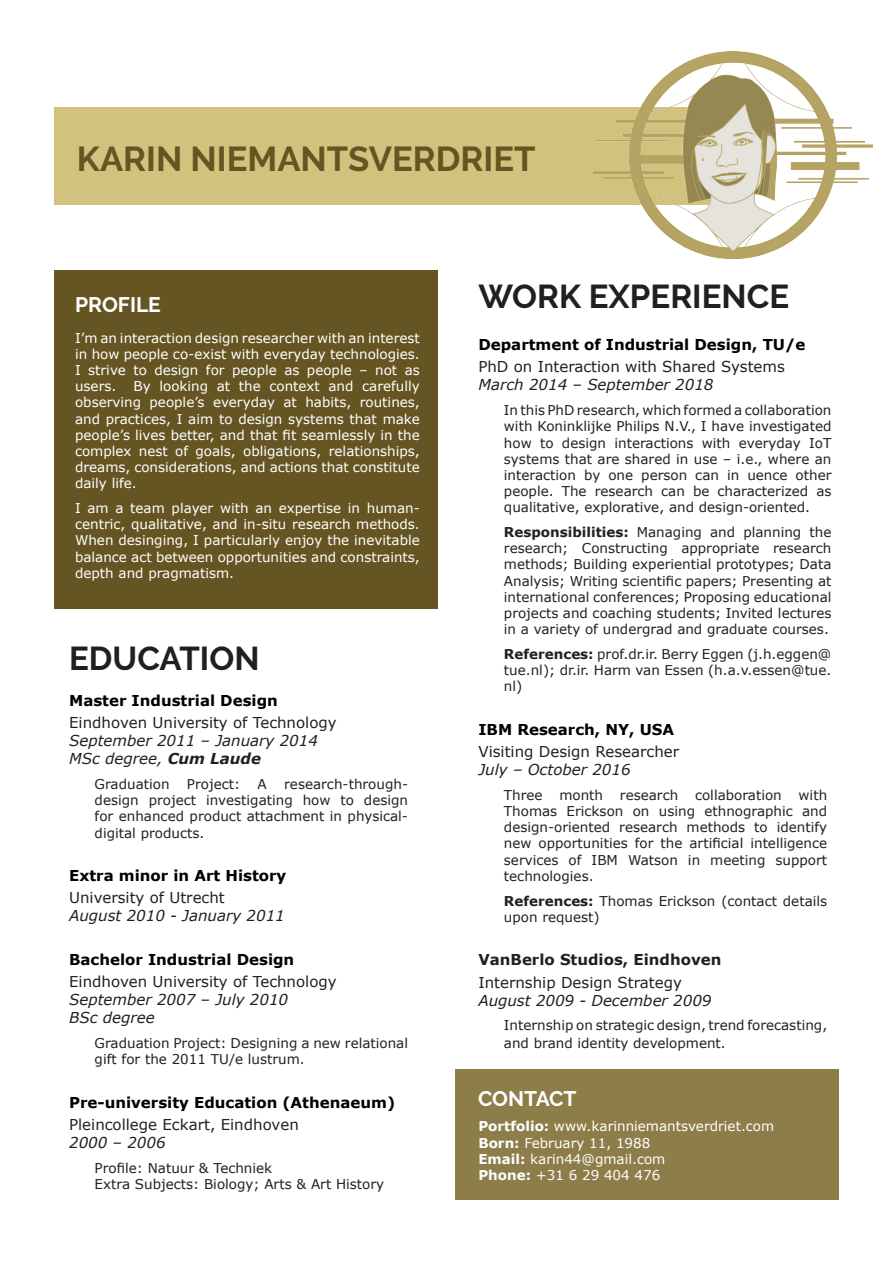
<style>
.page{position:relative;width:893px;height:1263px;background:#fff}
.page>*{position:absolute;margin:0;border:0;box-sizing:border-box;transform-origin:0 0}
.t1{font:700 34.5px "Raleway";color:#645522}
.t2{font:700 33px "Raleway";color:#231f20}
.t3{font:700 21px "Raleway";color:#fff}
.t4{font:15px "Verdana";color:#231f20}
.t5{font:italic 15px/18px "Verdana";color:#231f20}
.t6{font:700 15px "Verdana";color:#000}
.t7{font:700 15px "Verdana";color:#231f20}
.t8{font:13.5px/16.2px "Verdana";color:#231f20;text-align:justify}
.t9{font:13.5px/16.2px "Verdana";color:#fff;text-align:justify}
.s1{font-weight:700}
.s2{font-weight:700;font-size:15px;color:#fff}
</style>
<div class="page">
<div style="left:54px;top:270px;width:384px;height:339px;background:#645522"></div>
<div style="left:456px;top:1069px;width:383px;height:130px;background:#8c7d49"></div>
<div style="left:54px;top:107px;width:682px;height:98px;background:#d2c27d"></div>
<img style="left:594px;top:51px;width:279px;height:207px">
<h1 class="t1" style="left:77px;top:139px;width:460px">KARIN NIEMANTSVERDRIET</h1>
<h3 class="t3" style="left:75px;top:293px;width:87px">PROFILE</h3>
<p class="t9" style="left:75px;top:329px;width:346px">I’m an interaction design researcher with an interest in how people co-exist with everyday technologies.<br>I strive to design for people as people – not as users.</p>
<p class="t9" style="left:75px;top:378px;width:346px;text-indent:59px">By looking at the context and carefully observing people’s everyday at habits, routines, and practices, I aim to design systems that make people’s lives better, and that fit seamlessly in the complex nest of goals, obligations, relationships, dreams, considerations, and actions that constitute daily life.</p>
<p class="t9" style="left:75px;top:500px;width:346px">I am a team player with an expertise in human&shy;centric, qualitative, and in-situ research methods.<br>When desinging, I particularly enjoy the inevitable balance act between opportunities and constraints, depth and pragmatism.</p>
<h2 class="t2" style="left:69px;top:639px;width:192px">EDUCATION</h2>
<p class="t6" style="left:69px;top:690px;width:210px">Master Industrial Design</p>
<p class="t4" style="left:69px;top:712px;width:269px">Eindhoven University of Technology</p>
<p class="t5" style="left:69px;top:732px;width:250px">September 2011 – January 2014<br>MSc degree, <span class="s1">Cum Laude</span></p>
<p class="t8" style="left:95px;top:776px;width:76px">Graduation</p>
<p class="t8" style="left:187px;top:776px;width:55px">Project:</p>
<p class="t8" style="left:258px;top:776px;width:11px">A</p>
<p class="t8" style="left:95px;top:776px;width:315px;text-indent:190px">research-through&shy;design project investigating how to design for enhanced product attachment in physical&shy;digital products.</p>
<p class="t6" style="left:69px;top:865px;width:219px">Extra minor in Art History</p>
<p class="t4" style="left:69px;top:887px;width:157px">University of Utrecht</p>
<p class="t5" style="left:69px;top:907px;width:217px">August 2010 - January 2011</p>
<p class="t6" style="left:69px;top:949px;width:227px">Bachelor Industrial Design</p>
<p class="t4" style="left:69px;top:971px;width:269px">Eindhoven University of Technology</p>
<p class="t5" style="left:69px;top:990px;width:220px">September 2007 – July 2010<br>BSc degree</p>
<p class="t8" style="left:95px;top:1035px;width:315px">Graduation Project: Designing a new relational gift for the 2011 TU/e lustrum.</p>
<p class="t6" style="left:69px;top:1091px;width:327px">Pre-university Education (Athenaeum)</p>
<p class="t4" style="left:69px;top:1114px;width:231px">Pleincollege Eckart, Eindhoven</p>
<p class="t5" style="left:69px;top:1133px;width:98px">2000 – 2006</p>
<p class="t8" style="left:95px;top:1159px;width:291px">Profile: Natuur &amp; Techniek<br>Extra Subjects: Biology; Arts &amp; Art History</p>
<h2 class="t2" style="left:478px;top:277px;width:312px">WORK EXPERIENCE</h2>
<p class="t6" style="left:478px;top:334px;width:328px">Department of Industrial Design, TU/e</p>
<p class="t4" style="left:478px;top:357px;width:308px">PhD on Interaction with Shared Systems</p>
<p class="t5" style="left:478px;top:376px;width:237px">March 2014 – September 2018</p>
<p class="t8" style="left:504px;top:402px;width:329px">In this PhD research, which formed a collaboration with Koninklijke Philips N.V., I have investigated how to design interactions with everyday IoT systems that are shared in use – i.e., where an interaction by one person can in uence other people. The research can be characterized as qualitative, explorative, and design-oriented.</p>
<p class="t8" style="left:504px;top:524px;width:329px"><span class="s1">Responsibilities:</span> Managing and planning the research; Constructing appropriate research methods; Building experiential prototypes; Data Analysis; Writing scientific papers; Presenting at international conferences; Proposing educational projects and coaching students; Invited lectures in a variety of undergrad and graduate courses.</p>
<p class="t8" style="left:504px;top:646px;width:329px"><span class="s1">References:</span> prof.dr.ir. Berry Eggen (j.h.eggen@ tue.nl); dr.ir. Harm van Essen (h.a.v.essen@tue. nl)</p>
<p class="t6" style="left:478px;top:719px;width:197px">IBM Research, NY, USA</p>
<p class="t4" style="left:478px;top:741px;width:202px">Visiting Design Researcher</p>
<p class="t5" style="left:478px;top:760px;width:154px">July – October 2016</p>
<p class="t8" style="left:504px;top:787px;width:325px">Three month research collaboration with Thomas Erickson on using ethnographic and design-oriented research methods to identify new opportunities for the artificial intelligence services of IBM Watson in meeting support technologies.</p>
<p class="t8" style="left:504px;top:892px;width:325px"><span class="s1">References:</span> Thomas Erickson (contact details upon request)</p>
<p class="t7" style="left:478px;top:949px;width:245px">VanBerlo Studios, Eindhoven</p>
<p class="t4" style="left:478px;top:972px;width:205px">Internship Design Strategy</p>
<p class="t5" style="left:478px;top:991px;width:235px">August 2009 - December 2009</p>
<p class="t8" style="left:504px;top:1016px;width:325px;line-height:18px">Internship on strategic design, trend forecasting, and brand identity development.<span class="s2">Exhibition</span></p>
<h3 class="t3" style="left:478px;top:1086px;width:100px">CONTACT</h3>
<p class="t9" style="left:478px;top:1118px;width:297px;text-align:left"><span class="s1">Portfolio:</span> www.karinniemantsverdriet.com<br><span class="s1">Born:</span> February 11, 1988<br><span class="s1">Email:</span> karin44@gmail.com<br><span class="s1">Phone:</span> +31 6 29 404 476</p>
</div>
